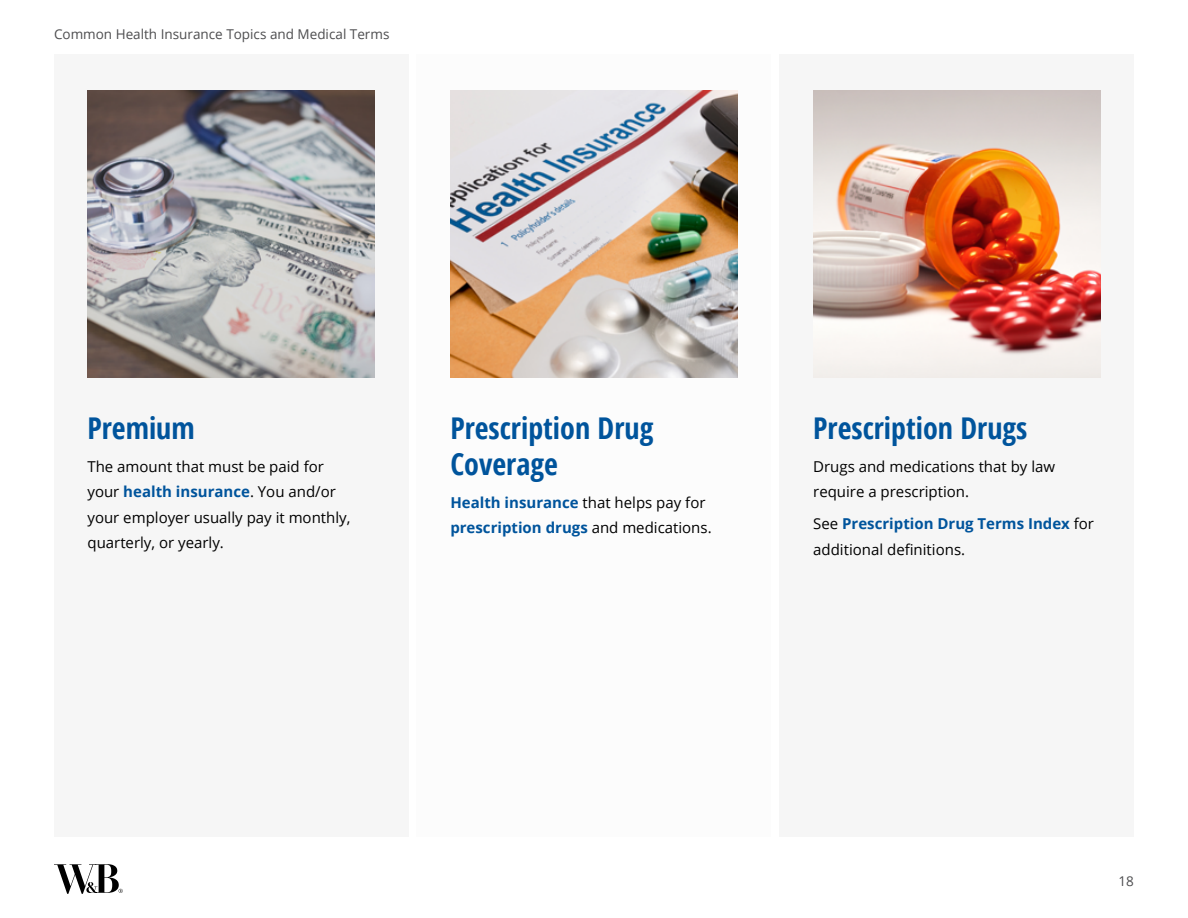
<style>
.page{position:relative;width:1188px;height:918px;background:#fff}
.page>*{position:absolute;margin:0;border:0;box-sizing:border-box;transform-origin:0 0}
.Rule_Space{font:700 condensed 30px/36px "Open Sans";color:#00549c}
.Paragraph_Style_1{font:15px/25.5px "Open Sans";color:#000}
.Paragraph_Style_1-2{font:700 15px/25.5px "Open Sans";color:#00549c}
.t1{font:13.5px "Open Sans";color:#4d4d4f}
.s1{font-weight:700;color:#00549c}
.s2{font-weight:400;color:#000}
</style>
<div class="page">
<svg style="left:54px;top:864px;width:69px;height:30px"></svg>
<img style="left:450px;top:91px;width:288px;height:287px">
<div style="left:780px;top:54px;width:354px;height:783px;background:#f6f6f6"></div>
<img style="left:813px;top:91px;width:288px;height:287px">
<div style="left:54px;top:54px;width:354px;height:783px;background:#f6f6f6"></div>
<img style="left:87px;top:91px;width:288px;height:287px">
<p class="t1" style="left:54px;top:25px;width:337px">Common Health Insurance Topics and Medical Terms</p>
<p class="Rule_Space" style="left:87px;top:410px;width:109px">Premium</p>
<p class="Paragraph_Style_1" style="left:87px;top:453px;width:264px">The amount that must be paid for your <span class="s1">health insurance</span>. You and/or your employer usually pay it monthly, quarterly, or yearly.</p>
<p class="Rule_Space" style="left:450px;top:410px;width:205px">Prescription Drug<br>Coverage</p>
<p class="Paragraph_Style_1-2" style="left:450px;top:489px;width:263px">Health insurance <span class="s2">that helps pay for </span>prescription drugs <span class="s2">and medications.</span></p>
<p class="Rule_Space" style="left:813px;top:410px;width:216px">Prescription Drugs</p>
<p class="Paragraph_Style_1" style="left:813px;top:453px;width:243px">Drugs and medications that by law require a prescription.</p>
<p class="Paragraph_Style_1" style="left:813px;top:511px;width:282px">See <span class="s1">Prescription Drug Terms Index</span> for additional definitions.</p>
<p class="t1" style="left:1119px;top:872px;width:17px">18</p>
</div>
